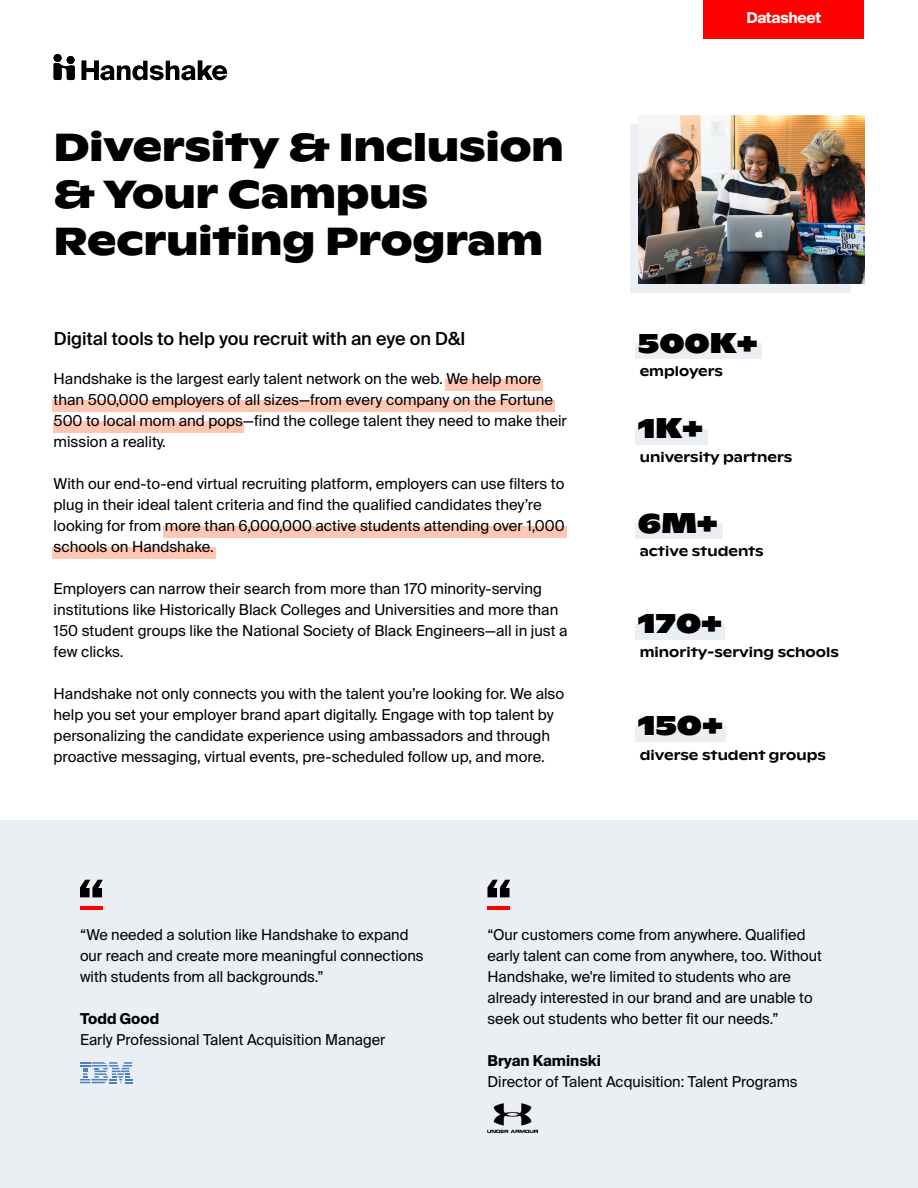
<style>
.page{position:relative;width:918px;height:1188px;background:#fff}
.page>*{position:absolute;margin:0;border:0;box-sizing:border-box;transform-origin:0 0}
.t1{font:700 39px/46.8px "Ginto Nord";color:#000}
.t2{font:900 28.5px "Ginto Nord";color:#000}
.t3{font:500 18px "Suisse Intl";color:#000}
.t4{font:15px/21px "Suisse Intl";color:#000}
.t5{font:700 15px "Suisse Intl";color:#000}
.t6{font:700 15px "Suisse Intl";letter-spacing:-.025em;color:#fff}
.t7{font:500 13.5px "Ginto Nord";color:#000}
</style>
<div class="page">
<div style="left:53px;top:401px;width:502px;height:11px;background:#ffc7b3"></div>
<div style="left:163px;top:526px;width:403px;height:11px;background:#ffc7b3"></div>
<div style="left:53px;top:547px;width:163px;height:12px;background:#ffc7b3"></div>
<div style="left:446px;top:379px;width:97px;height:11px;background:#ffc7b3"></div>
<div style="left:53px;top:421px;width:191px;height:12px;background:#ffc7b3"></div>
<div style="left:0;top:821px;width:918px;height:367px;background:#ebeff4"></div>
<div style="left:704px;top:0;width:160px;height:39px;background:#f00"></div>
<svg style="left:54px;top:54px;width:21px;height:26px"></svg>
<div style="left:54px;top:54px;width:8px;height:8px;background:#000;border-radius:50%"></div>
<div style="left:67px;top:56px;width:8px;height:8px;background:#000;border-radius:50%"></div>
<svg style="left:82px;top:61px;width:145px;height:19px"></svg>
<svg style="left:80px;top:880px;width:23px;height:17px"></svg>
<hr style="left:80px;top:907px;width:23px;height:3px;background:#f00">
<svg style="left:487px;top:880px;width:23px;height:17px"></svg>
<hr style="left:487px;top:907px;width:23px;height:3px;background:#f00">
<div style="left:635px;top:344px;width:126px;height:15px;background:#ebeff4"></div>
<div style="left:635px;top:429px;width:72px;height:16px;background:#ebeff4"></div>
<div style="left:635px;top:524px;width:87px;height:15px;background:#ebeff4"></div>
<div style="left:635px;top:625px;width:89px;height:15px;background:#ebeff4"></div>
<div style="left:635px;top:726px;width:91px;height:16px;background:#ebeff4"></div>
<div style="left:630px;top:125px;width:221px;height:168px;background:#ebeff4"></div>
<img style="left:639px;top:115px;width:225px;height:169px">
<svg style="left:80px;top:1062px;width:52px;height:21px"></svg>
<img style="left:487px;top:1103px;width:51px;height:29px">
<h1 class="t1" style="left:54px;top:121px;width:511px">Diversity &amp; Inclusion &amp; Your Campus<br>Recruiting Program</h1>
<p class="t3" style="left:54px;top:328px;width:413px">Digital tools to help you recruit with an eye on D&amp;I</p>
<p class="t4" style="left:54px;top:368px;width:515px">Handshake is the largest early talent network on the web. We help more than 500,000 employers of all sizes—from every company on the Fortune 500 to local mom and pops—find the college talent they need to make their mission a reality.</p>
<p class="t4" style="left:54px;top:473px;width:513px">With our end-to-end virtual recruiting platform, employers can use filters to plug in their ideal talent criteria and find the qualified candidates they’re looking for from more than 6,000,000 active students attending over 1,000 schools on Handshake.</p>
<p class="t4" style="left:54px;top:578px;width:516px">Employers can narrow their search from more than 170 minority-serving institutions like Historically Black Colleges and Universities and more than 150 student groups like the National Society of Black Engineers—all in just a few clicks.</p>
<p class="t4" style="left:54px;top:683px;width:512px">Handshake not only connects you with the talent you’re looking for. We also help you set your employer brand apart digitally. Engage with top talent by personalizing the candidate experience using ambassadors and through proactive messaging, virtual events, pre-scheduled follow up, and more.</p>
<p class="t6" style="left:747px;top:9px;width:76px">Datasheet</p>
<h2 class="t2" style="left:638px;top:321px;width:121px">500K+</h2>
<p class="t7" style="left:640px;top:362px;width:85px">employers</p>
<h2 class="t2" style="left:638px;top:406px;width:67px">1K+</h2>
<p class="t7" style="left:640px;top:447px;width:154px">university partners</p>
<h2 class="t2" style="left:638px;top:501px;width:82px">6M+</h2>
<p class="t7" style="left:640px;top:542px;width:125px">active students</p>
<h2 class="t2" style="left:638px;top:601px;width:86px">170+</h2>
<p class="t7" style="left:640px;top:642px;width:201px">minority-serving schools</p>
<h2 class="t2" style="left:638px;top:703px;width:87px">150+</h2>
<p class="t7" style="left:640px;top:745px;width:188px">diverse student groups</p>
<p class="t4" style="left:80px;top:924px;width:345px">“We needed a solution like Handshake to expand our reach and create more meaningful connections with students from all backgrounds.”</p>
<p class="t5" style="left:80px;top:1010px;width:81px">Todd Good</p>
<p class="t4" style="left:80px;top:1029px;width:307px">Early Professional Talent Acquisition Manager</p>
<p class="t4" style="left:488px;top:924px;width:336px">“Our customers come from anywhere. Qualified early talent can come from anywhere, too. Without Handshake, we're limited to students who are already interested in our brand and are unable to seek out students who better fit our needs.”</p>
<p class="t5" style="left:488px;top:1052px;width:115px">Bryan Kaminski</p>
<p class="t4" style="left:488px;top:1071px;width:312px">Director of Talent Acquisition: Talent Programs</p>
</div>
